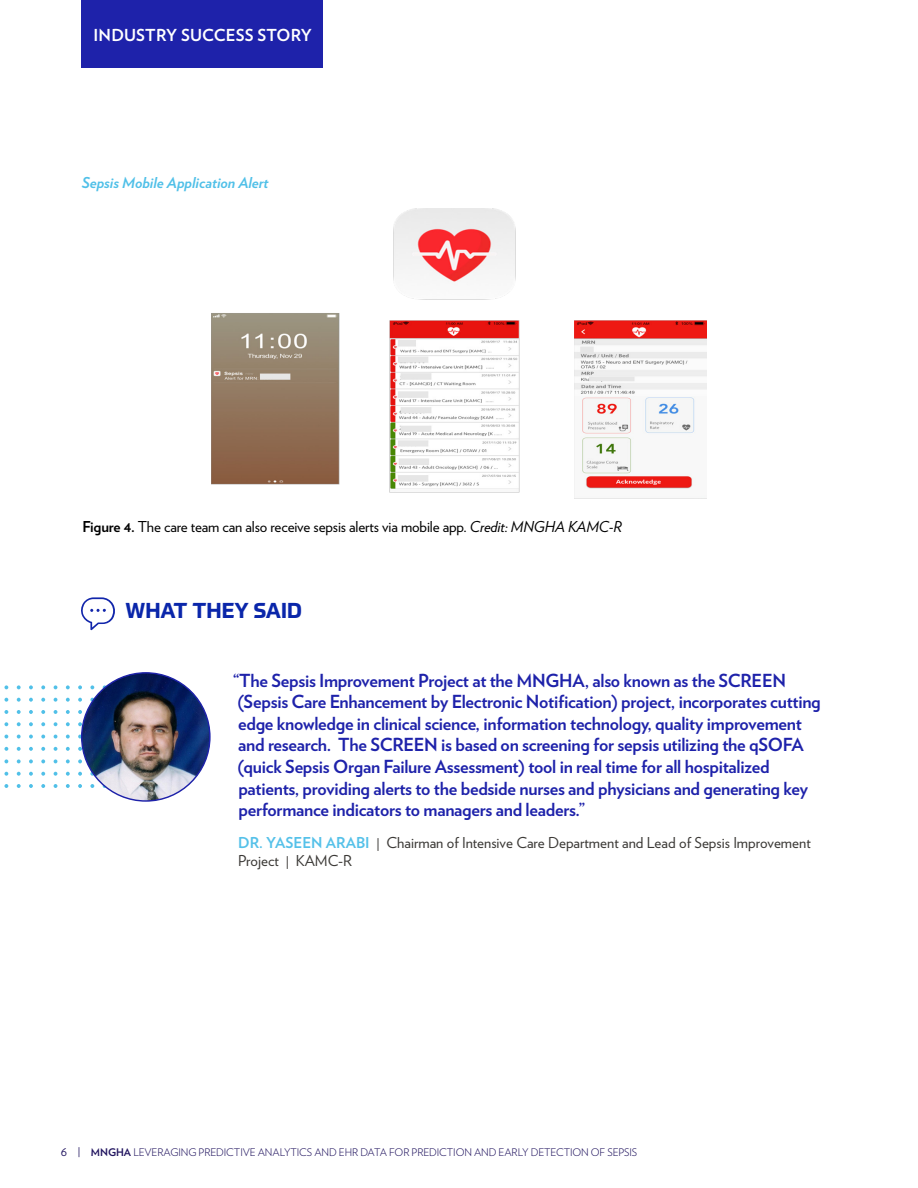
<style>
.page{position:relative;width:918px;height:1188px;background:#fff}
.page>*{position:absolute;margin:0;border:0;box-sizing:border-box;transform-origin:0 0}
.t1{font:700 21px "Prometo";color:#0a26aa}
.t2{font:700 18px/21.6px "Verlag";letter-spacing:-.015em;color:#1e22aa}
.t3{font:700 16.5px "Verlag";letter-spacing:.01em;color:#fff}
.t4{font:15px/18px "Verlag";color:#3b3936}
.t5{font:15px "Verlag";letter-spacing:-.01em;color:#000}
.t6{font:italic 700 15px "Verlag";letter-spacing:-.005em;color:#50c0e8}
.t7{font:300 10.5px "Verlag";letter-spacing:-.01em;color:#21145f}
.s1{font-weight:700}
.s2{font-style:italic}
.s3{font-weight:700;color:#55c1e9}
.s4{font-size:13.5px}
.s5{font-weight:400}
</style>
<div class="page">
<div style="left:81px;top:0;width:242px;height:68px;background:#1e22aa"></div>
<svg style="left:4px;top:685px;width:4px;height:4px"></svg>
<svg style="left:4px;top:698px;width:4px;height:4px"></svg>
<svg style="left:4px;top:710px;width:4px;height:4px"></svg>
<svg style="left:17px;top:685px;width:4px;height:4px"></svg>
<svg style="left:29px;top:685px;width:4px;height:4px"></svg>
<svg style="left:41px;top:685px;width:4px;height:4px"></svg>
<svg style="left:54px;top:685px;width:3px;height:4px"></svg>
<svg style="left:66px;top:685px;width:4px;height:4px"></svg>
<svg style="left:17px;top:698px;width:4px;height:4px"></svg>
<svg style="left:29px;top:698px;width:4px;height:4px"></svg>
<svg style="left:41px;top:698px;width:4px;height:4px"></svg>
<svg style="left:54px;top:698px;width:3px;height:4px"></svg>
<svg style="left:66px;top:698px;width:4px;height:4px"></svg>
<svg style="left:17px;top:710px;width:4px;height:4px"></svg>
<svg style="left:29px;top:710px;width:4px;height:4px"></svg>
<svg style="left:41px;top:710px;width:4px;height:4px"></svg>
<svg style="left:54px;top:710px;width:3px;height:4px"></svg>
<svg style="left:66px;top:710px;width:4px;height:4px"></svg>
<svg style="left:4px;top:722px;width:4px;height:4px"></svg>
<svg style="left:4px;top:735px;width:4px;height:4px"></svg>
<svg style="left:4px;top:747px;width:4px;height:4px"></svg>
<svg style="left:17px;top:722px;width:4px;height:4px"></svg>
<svg style="left:29px;top:722px;width:4px;height:4px"></svg>
<svg style="left:41px;top:722px;width:4px;height:4px"></svg>
<svg style="left:54px;top:722px;width:3px;height:4px"></svg>
<svg style="left:66px;top:722px;width:4px;height:4px"></svg>
<svg style="left:17px;top:735px;width:4px;height:4px"></svg>
<svg style="left:29px;top:735px;width:4px;height:4px"></svg>
<svg style="left:41px;top:735px;width:4px;height:4px"></svg>
<svg style="left:54px;top:735px;width:3px;height:4px"></svg>
<svg style="left:66px;top:735px;width:4px;height:4px"></svg>
<svg style="left:17px;top:747px;width:4px;height:4px"></svg>
<svg style="left:29px;top:747px;width:4px;height:4px"></svg>
<svg style="left:41px;top:747px;width:4px;height:4px"></svg>
<svg style="left:54px;top:747px;width:3px;height:4px"></svg>
<svg style="left:66px;top:747px;width:4px;height:4px"></svg>
<svg style="left:78px;top:685px;width:4px;height:4px"></svg>
<svg style="left:90px;top:685px;width:4px;height:4px"></svg>
<svg style="left:78px;top:698px;width:4px;height:4px"></svg>
<svg style="left:90px;top:698px;width:4px;height:4px"></svg>
<svg style="left:78px;top:710px;width:4px;height:4px"></svg>
<svg style="left:78px;top:722px;width:4px;height:4px"></svg>
<svg style="left:78px;top:747px;width:4px;height:4px"></svg>
<svg style="left:4px;top:759px;width:4px;height:4px"></svg>
<svg style="left:17px;top:759px;width:4px;height:4px"></svg>
<svg style="left:29px;top:759px;width:4px;height:4px"></svg>
<svg style="left:41px;top:759px;width:4px;height:4px"></svg>
<svg style="left:54px;top:759px;width:3px;height:4px"></svg>
<svg style="left:66px;top:759px;width:4px;height:4px"></svg>
<svg style="left:4px;top:772px;width:4px;height:4px"></svg>
<svg style="left:4px;top:784px;width:4px;height:4px"></svg>
<svg style="left:17px;top:772px;width:4px;height:4px"></svg>
<svg style="left:29px;top:772px;width:4px;height:4px"></svg>
<svg style="left:41px;top:772px;width:4px;height:4px"></svg>
<svg style="left:54px;top:772px;width:3px;height:4px"></svg>
<svg style="left:66px;top:772px;width:4px;height:4px"></svg>
<svg style="left:17px;top:784px;width:4px;height:4px"></svg>
<svg style="left:29px;top:784px;width:4px;height:4px"></svg>
<svg style="left:41px;top:784px;width:4px;height:4px"></svg>
<svg style="left:54px;top:784px;width:3px;height:4px"></svg>
<svg style="left:66px;top:784px;width:4px;height:4px"></svg>
<svg style="left:78px;top:759px;width:4px;height:4px"></svg>
<svg style="left:78px;top:772px;width:4px;height:4px"></svg>
<svg style="left:90px;top:772px;width:4px;height:4px"></svg>
<svg style="left:78px;top:784px;width:4px;height:4px"></svg>
<svg style="left:90px;top:784px;width:4px;height:4px"></svg>
<img style="left:82px;top:673px;width:128px;height:128px;border-radius:64px">
<svg style="left:81px;top:597px;width:34px;height:33px"></svg>
<img style="left:212px;top:209px;width:494px;height:290px">
<p class="t3" style="left:94px;top:22px;width:220px">INDUSTRY SUCCESS STORY</p>
<p class="t6" style="left:82px;top:170px;width:188px">Sepsis Mobile Application Alert</p>
<p class="t5" style="left:82px;top:516px;width:541px"><span class="s1">Figure 4.</span> The care team can also receive sepsis alerts via mobile app. <span class="s2">Credit: MNGHA KAMC-R</span></p>
<p class="t1" style="left:126px;top:597px;width:178px">WHAT THEY SAID</p>
<p class="t2" style="left:233px;top:668px;width:589px">“The Sepsis Improvement Project at the MNGHA, also known as the SCREEN (Sepsis Care Enhancement by Electronic Notification) project, incorporates cutting edge knowledge in clinical science, information technology, quality improvement and research. The SCREEN is based on screening for sepsis utilizing the qSOFA (quick Sepsis Organ Failure Assessment) tool in real time for all hospitalized patients, providing alerts to the bedside nurses and physicians and generating key performance indicators to managers and leaders.”</p>
<p class="t4" style="left:238px;top:832px;width:574px"><span class="s3">DR. YASEEN ARABI</span> <span class="s4">|</span> Chairman of Intensive Care Department and Lead of Sepsis Improvement<br>Project <span class="s4">|</span> KAMC-R</p>
<p class="t7" style="left:61px;top:1145px;width:578px"><span class="s5">6 |</span> <span class="s1">MNGHA</span> LEVERAGING PREDICTIVE ANALYTICS AND EHR DATA FOR PREDICTION AND EARLY DETECTION OF SEPSIS</p>
</div>
